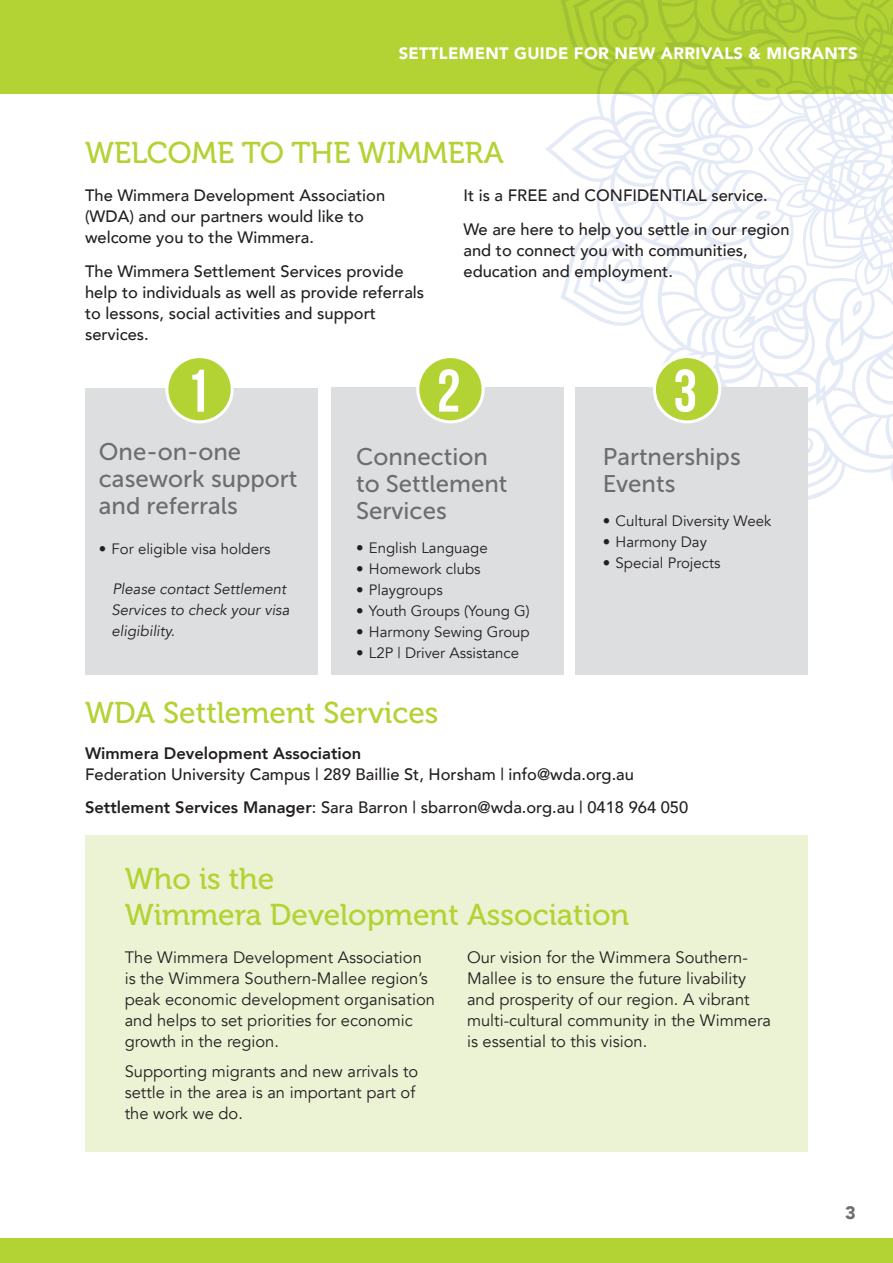
<style>
.page{position:relative;width:893px;height:1263px;background:#fff}
.page>*{position:absolute;margin:0;border:0;box-sizing:border-box;transform-origin:0 0}
.t1{font:60px "Bebas Neue";color:#fff}
.t2{font:30px/36px "Museo 500";color:#b3d234}
.t3{font:24px/27px "Museo Sans 500";color:#6c6d70}
.t4{font:900 18px "Avenir";color:#6c6d70}
.t5{font:500 16.5px/21px "Avenir";color:#231f20}
.t6{font:16.5px/21px "Avenir";color:#231f20}
.t7{font:900 16.5px "Avenir";letter-spacing:.02em;color:#fff}
.t8{font:15px "Avenir";color:#231f20}
.t9{font:italic 15px/21px "Avenir";color:#231f20}
.s1{font-weight:800}
</style>
<div class="page">
<div style="left:0;top:1238px;width:893px;height:25px;background:#b3d234"></div>
<div style="left:0;top:0;width:893px;height:94px;background:#b3d234"></div>
<svg style="left:544px;top:0;width:349px;height:500px"></svg>
<svg style="left:612px;top:0;width:281px;height:457px"></svg>
<div style="left:85px;top:388px;width:232px;height:287px;background:#dddee0"></div>
<div style="left:85px;top:835px;width:723px;height:317px;background:#ecf3d4"></div>
<div style="left:332px;top:388px;width:232px;height:287px;background:#dddee0"></div>
<div style="left:575px;top:388px;width:233px;height:287px;background:#dddee0"></div>
<div style="left:167px;top:357px;width:65px;height:65px;background:#b3d234;border-radius:50%"></div>
<div style="left:165px;top:355px;width:69px;height:68px;border:3px solid #fff;border-radius:50%"></div>
<div style="left:418px;top:357px;width:65px;height:65px;background:#b3d234;border-radius:50%"></div>
<div style="left:416px;top:355px;width:69px;height:68px;border:3px solid #fff;border-radius:50%"></div>
<div style="left:654px;top:357px;width:66px;height:65px;background:#b3d234;border-radius:50%"></div>
<div style="left:653px;top:355px;width:68px;height:68px;border:3px solid #fff;border-radius:50%"></div>
<p class="t7" style="left:399px;top:39px;width:460px">SETTLEMENT GUIDE FOR NEW ARRIVALS &amp; MIGRANTS</p>
<p class="t2" style="left:85px;top:135px;width:420px">WELCOME TO THE WIMMERA</p>
<p class="t5" style="left:85px;top:184px;width:302px">The Wimmera Development Association (WDA) and our partners would like to welcome you to the Wimmera.</p>
<p class="t5" style="left:85px;top:259px;width:341px">The Wimmera Settlement Services provide help to individuals as well as provide referrals to lessons, social activities and support services.</p>
<p class="t5" style="left:463px;top:184px;width:306px">It is a FREE and CONFIDENTIAL service.</p>
<p class="t5" style="left:463px;top:217px;width:328px">We are here to help you settle in our region and to connect you with communities, education and employment.</p>
<p class="t1" style="left:186px;top:358px;width:25px">1</p>
<p class="t1" style="left:437px;top:358px;width:25px">2</p>
<p class="t1" style="left:673px;top:358px;width:25px">3</p>
<p class="t3" style="left:99px;top:438px;width:200px">One-on-one casework support and referrals</p>
<p class="t8" style="left:99px;top:540px;width:173px">• For eligible visa holders</p>
<p class="t9" style="left:112px;top:578px;width:179px">Please contact Settlement<br>Services to check your visa eligibility.</p>
<p class="t3" style="left:356px;top:444px;width:153px">Connection to Settlement<br>Services</p>
<p class="t8" style="left:356px;top:539px;width:133px">• English Language</p>
<p class="t8" style="left:356px;top:560px;width:126px">• Homework clubs</p>
<p class="t8" style="left:356px;top:581px;width:88px">• Playgroups</p>
<p class="t8" style="left:356px;top:602px;width:175px">• Youth Groups (Young G)</p>
<p class="t8" style="left:356px;top:623px;width:175px">• Harmony Sewing Group</p>
<p class="t8" style="left:356px;top:644px;width:165px">• L2P | Driver Assistance</p>
<p class="t3" style="left:603px;top:444px;width:139px">Partnerships<br>Events</p>
<p class="t8" style="left:603px;top:512px;width:170px">• Cultural Diversity Week</p>
<p class="t8" style="left:603px;top:533px;width:106px">• Harmony Day</p>
<p class="t8" style="left:603px;top:554px;width:119px">• Special Projects</p>
<p class="t2" style="left:85px;top:695px;width:355px">WDA Settlement Services</p>
<p class="t5" style="left:85px;top:741px;width:550px"><span class="s1">Wimmera Development Association<br></span>Federation University Campus | 289 Baillie St, Horsham | info@wda.org.au</p>
<p class="t5" style="left:85px;top:795px;width:605px"><span class="s1">Settlement Services Manager</span>: Sara Barron | sbarron@wda.org.au | 0418 964 050</p>
<p class="t2" style="left:125px;top:861px;width:506px">Who is the<br>Wimmera Development Association</p>
<p class="t6" style="left:125px;top:947px;width:312px">The Wimmera Development Association is the Wimmera Southern-Mallee region’s peak economic development organisation and helps to set priorities for economic growth in the region.</p>
<p class="t6" style="left:125px;top:1061px;width:295px">Supporting migrants and new arrivals to settle in the area is an important part of the work we do.</p>
<p class="t6" style="left:467px;top:947px;width:306px">Our vision for the Wimmera Southern-Mallee is to ensure the future livability and prosperity of our region. A vibrant multi-cultural community in the Wimmera is essential to this vision.</p>
<p class="t4" style="left:845px;top:1197px;width:12px">3</p>
</div>
